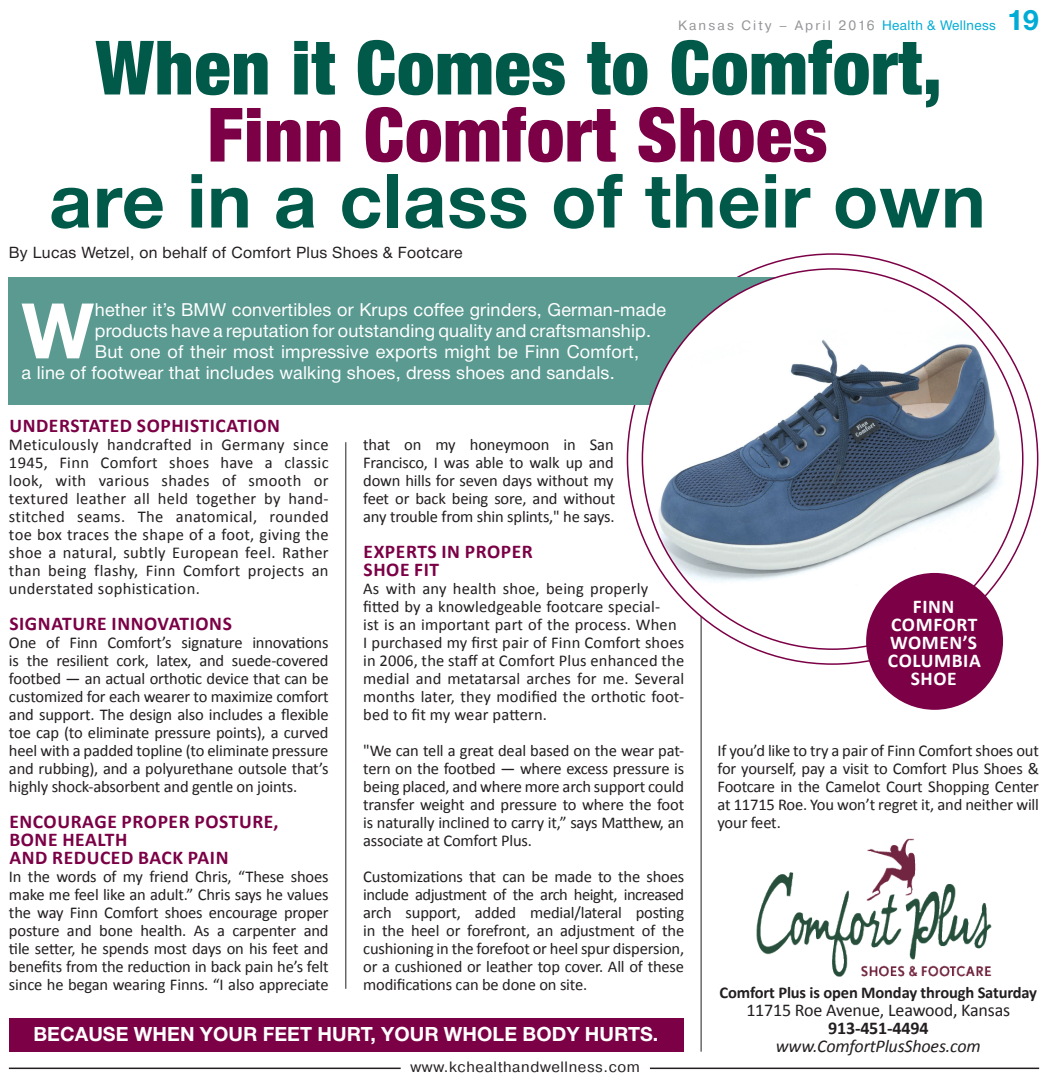
<style>
.page{position:relative;width:1048px;height:1080px;background:#fff}
.page>*{position:absolute;margin:0;border:0;box-sizing:border-box;transform-origin:0 0}
.t1{font:700 76.95px "Helvetica Neue Cyr";color:#fff}
.t2{font:900 condensed 75px "Helvetica Neue";letter-spacing:.01em;color:#005949}
.t3{font:700 75px "Helvetica Neue Cyr";color:#005949}
.t4{font:900 condensed 75px "Helvetica Neue";letter-spacing:.01em;color:#7b0046}
.t5{font:700 19.65px "Helvetica Neue Cyr";letter-spacing:.005em;color:#fff}
.t6{font:700 19.5px/18px "Calibri";letter-spacing:.03em;color:#7b0046}
.t7{font:700 19.5px/18px "Calibri";letter-spacing:.03em;color:#fff}
.t8{font:18px "Helvetica Neue Cyr";letter-spacing:.01em;color:#fff}
.t9{font:18px "Calibri";letter-spacing:-.01em;color:#231f20}
.t10{font:italic 18px "Calibri";letter-spacing:-.01em;color:#231f20}
.t11{font:700 18px "Calibri";letter-spacing:-.01em;color:#231f20}
.t12{font:16.5px/18px "Calibri";letter-spacing:-.01em;color:#231f20;text-align:justify}
.t13{font:16.5px/18px "Calibri";letter-spacing:.01em;color:#231f20}
.t14{font:700 16.5px "Calibri";letter-spacing:-.01em;color:#231f20}
.t15{font:15.75px "Helvetica Neue Cyr";letter-spacing:.02em;color:#231f20}
.t16{font:15px "Pragmatica";letter-spacing:.04em;color:#231f20}
.t17{font:13.5px "Pragmatica";letter-spacing:.16em;color:#939598}
.s1{font-family:"Helvetica Neue Cyr";color:#00acd5}
.s2{font-family:"Helvetica Neue Cyr";font-weight:700;font-size:28.5px;color:#00acd5}
</style>
<div class="page">
<hr style="left:9px;top:1068px;width:392px;height:1px;background:#231f20">
<hr style="left:650px;top:1068px;width:389px;height:1px;background:#231f20">
<hr style="left:700px;top:605px;width:1px;height:447px;background:#231f20">
<div style="left:627px;top:254px;width:410px;height:410px;background:#fff;border-radius:50%"></div>
<div style="left:9px;top:1018px;width:674px;height:34px;background:#7b0046"></div>
<img style="left:756px;top:838px;width:236px;height:139px">
<div style="left:9px;top:278px;width:766px;height:127px;background:#5a9a91"></div>
<div style="left:642px;top:269px;width:380px;height:380px;background:#fff;border-radius:50%"></div>
<img style="left:642px;top:310px;width:380px;height:278px">
<div style="left:866px;top:573px;width:137px;height:137px;background:#7b0046;border-radius:50%"></div>
<hr style="left:345px;top:442px;width:1px;height:547px;background:#231f20">
<p class="t17" style="left:678px;top:17px;width:362px">Kansas City – April 2016 <span class="s1">Health &amp; Wellness</span> <span class="s2">19</span></p>
<h2 class="t2" style="left:96px;top:22px;width:848px">When it Comes to Comfort,</h2>
<h2 class="t4" style="left:207px;top:89px;width:622px">Finn Comfort Shoes</h2>
<h2 class="t3" style="left:49px;top:160px;width:938px">ARE IN A CLASS OF THEIR OWN</h2>
<p class="t15" style="left:9px;top:244px;width:455px">By Lucas Wetzel, on behalf of Comfort Plus Shoes &amp; Footcare</p>
<h1 class="t1" style="left:21px;top:289px;width:74px">W</h1>
<p class="t8" style="left:95px;top:300px;width:573px">hether it’s BMW convertibles or Krups coffee grinders, German-made</p>
<p class="t8" style="left:95px;top:321px;width:558px">products have a reputation for outstanding quality and craftsmanship.</p>
<p class="t8" style="left:95px;top:342px;width:545px">But one of their most impressive exports might be Finn Comfort,</p>
<p class="t8" style="left:22px;top:363px;width:594px">a line of footwear that includes walking shoes, dress shoes and sandals.</p>
<p class="t6" style="left:9px;top:417px;width:272px">UNDERSTATED SOPHISTICATION</p>
<p class="t12" style="left:9px;top:436px;width:321px">Meticulously handcrafted in Germany since 1945, Finn Comfort shoes have a classic look, with various shades of smooth or textured leather all held together by hand&shy;stitched seams. The anatomical, rounded toe box traces the shape of a foot, giving the shoe a natural, subtly European feel. Rather than being flashy, Finn Comfort projects an understated sophistication.</p>
<p class="t6" style="left:9px;top:615px;width:223px">SIGNATURE INNOVATIONS</p>
<p class="t12" style="left:9px;top:634px;width:321px">One of Finn Comfort’s signature innovations is the resilient cork, latex, and suede-covered footbed — an actual orthotic device that can be customized for each wearer to maximize comfort and support. The design also includes a flexible toe cap (to eliminate pressure points), a curved heel with a padded topline (to eliminate pressure and rubbing), and a polyurethane outsole that’s highly shock-absorbent and gentle on joints.</p>
<p class="t6" style="left:9px;top:813px;width:271px">ENCOURAGE PROPER POSTURE,<br>BONE HEALTH<br>AND REDUCED BACK PAIN</p>
<p class="t12" style="left:9px;top:868px;width:321px">In the words of my friend Chris, “These shoes make me feel like an adult.” Chris says he values the way Finn Comfort shoes encourage proper posture and bone health. As a carpenter and tile setter, he spends most days on his feet and benefits from the reduction in back pain he’s felt since he began wearing Finns. “I also appreciate</p>
<p class="t12" style="left:363px;top:436px;width:253px">that on my honeymoon in San Francisco, I was able to walk up and down hills for seven days without my feet or back being sore, and without any trouble from shin splints," he says.</p>
<p class="t6" style="left:363px;top:543px;width:171px">EXPERTS IN PROPER<br>SHOE FIT</p>
<p class="t13" style="left:363px;top:580px;width:322px">As with any health shoe, being properly fitted by a knowledgeable footcare special-<br>ist is an important part of the process. When I purchased my first pair of Finn Comfort shoes in 2006, the staff at Comfort Plus enhanced the medial and metatarsal arches for me. Several months later, they modified the orthotic foot&shy;bed to fit my wear pattern.</p>
<p class="t12" style="left:363px;top:742px;width:322px">"We can tell a great deal based on the wear pat&shy;tern on the footbed — where excess pressure is being placed, and where more arch support could transfer weight and pressure to where the foot is naturally inclined to carry it,” says Matthew, an associate at Comfort Plus.</p>
<p class="t12" style="left:363px;top:868px;width:322px">Customizations that can be made to the shoes include adjustment of the arch height, increased arch support, added medial/lateral posting in the heel or forefront, an adjustment of the cushioning in the forefoot or heel spur dispersion, or a cushioned or leather top cover. All of these modifications can be done on site.</p>
<p class="t5" style="left:33px;top:1023px;width:626px">BECAUSE WHEN YOUR FEET HURT, YOUR WHOLE BODY HURTS.</p>
<p class="t16" style="left:410px;top:1058px;width:231px">www.kchealthandwellness.com</p>
<p class="t7" style="left:888px;top:597px;width:91px;text-indent:25px">FINN<br>COMFORT<br>WOMEN’S<br>COLUMB</p>
<p class="t7" style="left:963px;top:651px;width:19px">IA</p>
<p class="t7" style="left:910px;top:669px;width:47px">SHOE</p>
<p class="t12" style="left:717px;top:742px;width:323px">If you’d like to try a pair of Finn Comfort shoes out for yourself, pay a visit to Comfort Plus Shoes &amp; Footcare in the Camelot Court Shopping Center at 11715 Roe. You won’t regret it, and neither will your feet.</p>
<p class="t14" style="left:719px;top:982px;width:319px">COMFORT PLUS IS OPEN MONDAY THROUGH SATURDAY</p>
<p class="t9" style="left:746px;top:998px;width:265px">11715 Roe Avenue, Leawood, Kansas</p>
<p class="t11" style="left:828px;top:1016px;width:102px">913-451-4494</p>
<p class="t10" style="left:776px;top:1034px;width:206px">www.ComfortPlusShoes.com</p>
</div>
